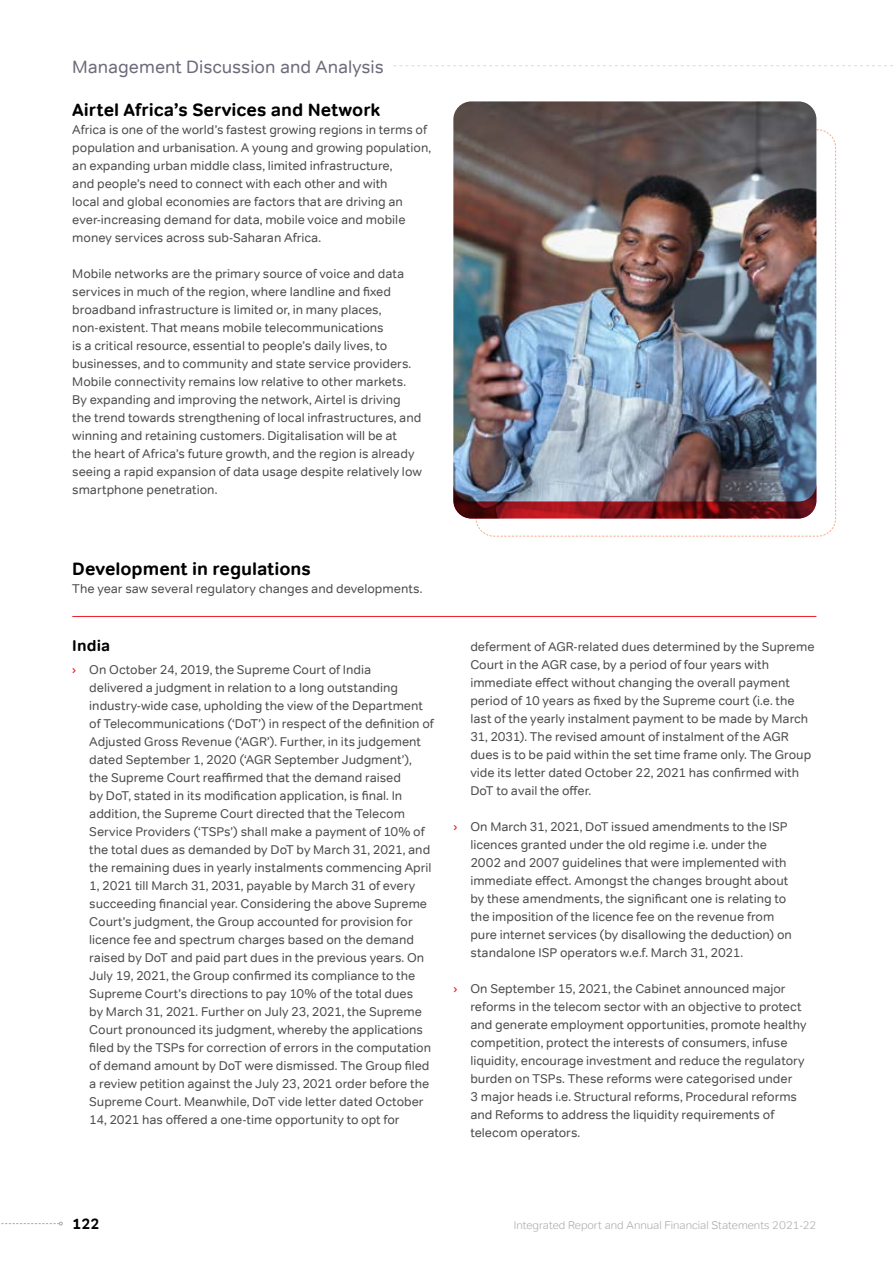
<style>
.page{position:relative;width:893px;height:1263px;background:#fff}
.page>*{position:absolute;margin:0;border:0;box-sizing:border-box;transform-origin:0 0}
.t1{font:700 18px "Tondo";color:#000}
.t2{font:18px "Tondo";letter-spacing:-.005em;color:#6e6b7b}
.t3{font:700 15.75px "Tondo";letter-spacing:.005em;color:#000}
.t4{font:700 15px "Tondo";color:#000}
.t5{font:12.75px/18px "Tondo";color:#4d4d4f}
.t6{font:300 11.25px "Tondo";color:#a7a9ac}
.s1{color:#ed1d24}
</style>
<div class="page">
<hr style="left:72px;top:616px;width:744px;height:1px;background:#ed1d24">
<img style="left:453px;top:101px;width:363px;height:28px">
<img style="left:453px;top:129px;width:383px;height:408px">
<svg style="left:393px;top:65px;width:500px;height:1px"></svg>
<svg style="left:1px;top:1222px;width:62px;height:3px"></svg>
<h1 class="t2" style="left:72px;top:56px;width:313px">Management Discussion and Analysis</h1>
<h1 class="t1" style="left:72px;top:98px;width:310px">Airtel Africa’s Services and Network</h1>
<p class="t5" style="left:72px;top:120px;width:360px">Africa is one of the world’s fastest growing regions in terms of population and urbanisation. A young and growing population, an expanding urban middle class, limited infrastructure,<br>and people’s need to connect with each other and with<br>local and global economies are factors that are driving an ever-increasing demand for data, mobile voice and mobile money services across sub-Saharan Africa.</p>
<p class="t5" style="left:72px;top:264px;width:351px">Mobile networks are the primary source of voice and data services in much of the region, where landline and fixed broadband infrastructure is limited or, in many places, non-existent. That means mobile telecommunications<br>is a critical resource, essential to people’s daily lives, to businesses, and to community and state service providers.<br>Mobile connectivity remains low relative to other markets.<br>By expanding and improving the network, Airtel is driving the trend towards strengthening of local infrastructures, and winning and retaining customers. Digitalisation will be at<br>the heart of Africa’s future growth, and the region is already seeing a rapid expansion of data usage despite relatively low smartphone penetration.</p>
<h1 class="t1" style="left:72px;top:557px;width:240px">Development in regulations</h1>
<p class="t5" style="left:72px;top:579px;width:352px">The year saw several regulatory changes and developments.</p>
<p class="t3" style="left:72px;top:636px;width:39px">India</p>
<p class="t5" style="left:89px;top:660px;width:346px;text-indent:-17px"><span class="s1">›</span> On October 24, 2019, the Supreme Court of India<br>delivered a judgment in relation to a long outstanding industry-wide case, upholding the view of the Department of Telecommunications (‘DoT’) in respect of the definition of Adjusted Gross Revenue (‘AGR’). Further, in its judgement dated September 1, 2020 (‘AGR September Judgment’), the Supreme Court reaffirmed that the demand raised<br>by DoT, stated in its modification application, is final. In addition, the Supreme Court directed that the Telecom Service Providers (‘TSPs’) shall make a payment of 10% of the total dues as demanded by DoT by March 31, 2021, and the remaining dues in yearly instalments commencing April 1, 2021 till March 31, 2031, payable by March 31 of every succeeding financial year. Considering the above Supreme Court’s judgment, the Group accounted for provision for licence fee and spectrum charges based on the demand raised by DoT and paid part dues in the previous years. On July 19, 2021, the Group confirmed its compliance to the Supreme Court’s directions to pay 10% of the total dues<br>by March 31, 2021. Further on July 23, 2021, the Supreme Court pronounced its judgment, whereby the applications filed by the TSPs for correction of errors in the computation of demand amount by DoT were dismissed. The Group filed a review petition against the July 23, 2021 order before the Supreme Court. Meanwhile, DoT vide letter dated October 14, 2021 has offered a one-time opportunity to opt for</p>
<p class="t5" style="left:470px;top:638px;width:346px">deferment of AGR-related dues determined by the Supreme Court in the AGR case, by a period of four years with immediate effect without changing the overall payment period of 10 years as fixed by the Supreme court (i.e. the last of the yearly instalment payment to be made by March 31, 2031). The revised amount of instalment of the AGR dues is to be paid within the set time frame only. The Group vide its letter dated October 22, 2021 has confirmed with DoT to avail the offer.</p>
<p class="t5" style="left:470px;top:818px;width:323px;text-indent:-17px"><span class="s1">›</span> On March 31, 2021, DoT issued amendments to the ISP licences granted under the old regime i.e. under the 2002 and 2007 guidelines that were implemented with immediate effect. Amongst the changes brought about by these amendments, the significant one is relating to the imposition of the licence fee on the revenue from pure internet services (by disallowing the deduction) on standalone ISP operators w.e.f. March 31, 2021.</p>
<p class="t5" style="left:470px;top:980px;width:338px;text-indent:-17px"><span class="s1">›</span> On September 15, 2021, the Cabinet announced major reforms in the telecom sector with an objective to protect and generate employment opportunities, promote healthy competition, protect the interests of consumers, infuse liquidity, encourage investment and reduce the regulatory burden on TSPs. These reforms were categorised under<br>3 major heads i.e. Structural reforms, Procedural reforms and Reforms to address the liquidity requirements of telecom operators.</p>
<p class="t4" style="left:72px;top:1214px;width:29px">122</p>
<p class="t6" style="left:514px;top:1218px;width:304px">Integrated Report and Annual Financial Statements 2021-22</p>
</div>
